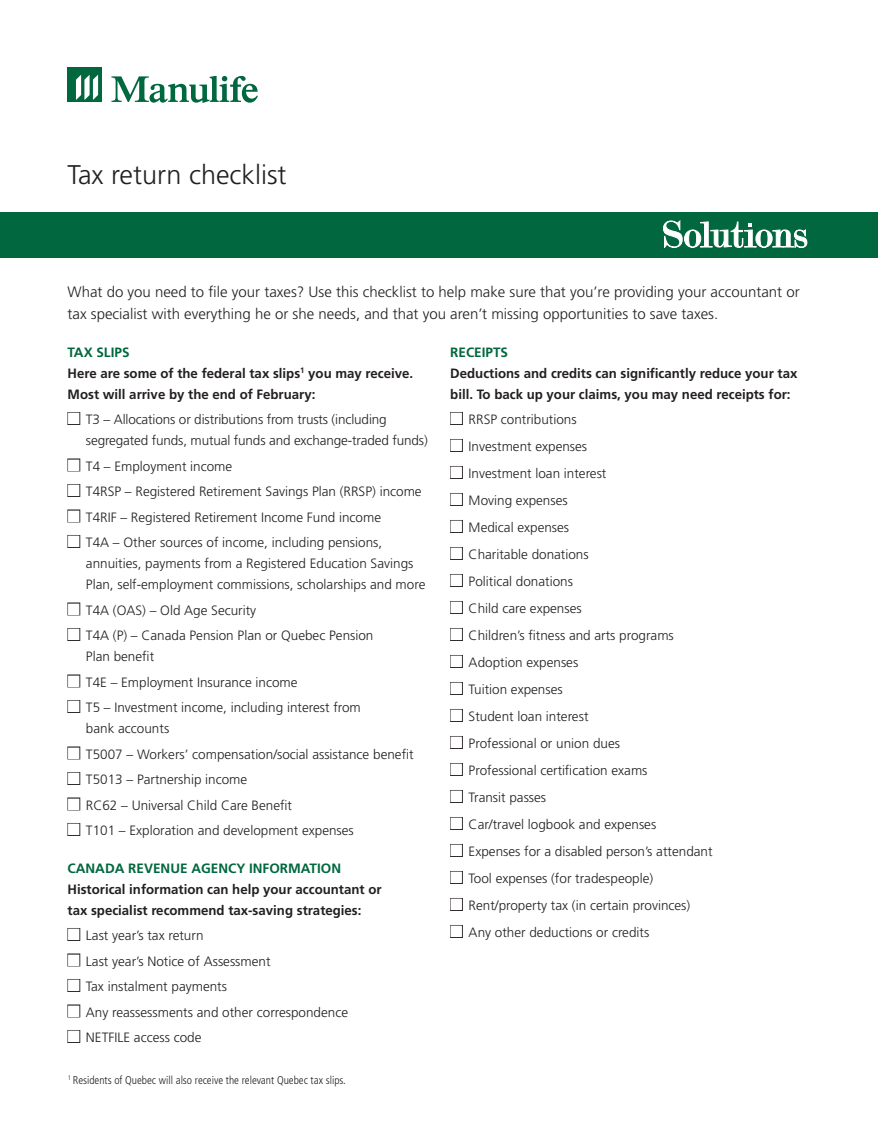
<style>
.page{position:relative;width:878px;height:1134px;background:#fff}
.page>*{position:absolute;margin:0;border:0;box-sizing:border-box;transform-origin:0 0}
.t1{font:300 27px "Frutiger LT Pro";color:#231f20}
.t2{font:300 15px/22.5px "Frutiger LT Pro";color:#231f20}
.t3{font:300 13.5px/21px "Frutiger LT Pro";color:#231f20}
.t4{font:700 13.5px/21px "Frutiger LT Pro";color:#231f20}
.t5{font:700 13.5px "Frutiger LT Pro";color:#00673e}
.t6{font:300 condensed 11.25px "Frutiger LT Pro";color:#231f20}
.s1{color:#00673e}
.s2{color:#fff}
</style>
<div class="page">
<svg style="left:111px;top:76px;width:147px;height:27px"></svg>
<div style="left:68px;top:68px;width:34px;height:34px;background:#00673e"></div>
<svg style="left:76px;top:75px;width:22px;height:25px"></svg>
<div style="left:0;top:212px;width:878px;height:46px;background:#00673e"></div>
<svg style="left:663px;top:221px;width:144px;height:27px"></svg>
<div style="left:67px;top:412px;width:13px;height:13px;border:2px solid #231f20"></div>
<div style="left:67px;top:458px;width:13px;height:13px;border:2px solid #231f20"></div>
<div style="left:67px;top:484px;width:13px;height:13px;border:2px solid #231f20"></div>
<div style="left:67px;top:509px;width:13px;height:13px;border:2px solid #231f20"></div>
<div style="left:67px;top:535px;width:13px;height:13px;border:2px solid #231f20"></div>
<div style="left:67px;top:602px;width:13px;height:13px;border:2px solid #231f20"></div>
<div style="left:67px;top:628px;width:13px;height:13px;border:2px solid #231f20"></div>
<div style="left:67px;top:674px;width:13px;height:13px;border:2px solid #231f20"></div>
<div style="left:67px;top:700px;width:13px;height:13px;border:2px solid #231f20"></div>
<div style="left:67px;top:746px;width:13px;height:13px;border:2px solid #231f20"></div>
<div style="left:67px;top:772px;width:13px;height:13px;border:2px solid #231f20"></div>
<div style="left:67px;top:797px;width:13px;height:13px;border:2px solid #231f20"></div>
<div style="left:67px;top:823px;width:13px;height:13px;border:2px solid #231f20"></div>
<div style="left:67px;top:928px;width:13px;height:13px;border:2px solid #231f20"></div>
<div style="left:67px;top:953px;width:13px;height:13px;border:2px solid #231f20"></div>
<div style="left:67px;top:979px;width:13px;height:13px;border:2px solid #231f20"></div>
<div style="left:67px;top:1004px;width:13px;height:13px;border:2px solid #231f20"></div>
<div style="left:67px;top:1030px;width:13px;height:13px;border:2px solid #231f20"></div>
<div style="left:450px;top:412px;width:13px;height:13px;border:2px solid #231f20"></div>
<div style="left:450px;top:439px;width:13px;height:13px;border:2px solid #231f20"></div>
<div style="left:450px;top:466px;width:13px;height:13px;border:2px solid #231f20"></div>
<div style="left:450px;top:493px;width:13px;height:13px;border:2px solid #231f20"></div>
<div style="left:450px;top:520px;width:13px;height:13px;border:2px solid #231f20"></div>
<div style="left:450px;top:547px;width:13px;height:13px;border:2px solid #231f20"></div>
<div style="left:450px;top:574px;width:13px;height:13px;border:2px solid #231f20"></div>
<div style="left:450px;top:601px;width:13px;height:13px;border:2px solid #231f20"></div>
<div style="left:450px;top:628px;width:13px;height:13px;border:2px solid #231f20"></div>
<div style="left:450px;top:655px;width:13px;height:13px;border:2px solid #231f20"></div>
<div style="left:450px;top:682px;width:13px;height:13px;border:2px solid #231f20"></div>
<div style="left:450px;top:709px;width:13px;height:13px;border:2px solid #231f20"></div>
<div style="left:450px;top:736px;width:13px;height:13px;border:2px solid #231f20"></div>
<div style="left:450px;top:763px;width:13px;height:13px;border:2px solid #231f20"></div>
<div style="left:450px;top:790px;width:13px;height:13px;border:2px solid #231f20"></div>
<div style="left:450px;top:817px;width:13px;height:13px;border:2px solid #231f20"></div>
<div style="left:450px;top:844px;width:13px;height:13px;border:2px solid #231f20"></div>
<div style="left:450px;top:871px;width:13px;height:13px;border:2px solid #231f20"></div>
<div style="left:450px;top:898px;width:13px;height:13px;border:2px solid #231f20"></div>
<div style="left:450px;top:925px;width:13px;height:13px;border:2px solid #231f20"></div>
<h1 class="t1" style="left:67px;top:163px;width:220px">Tax return checklist</h1>
<p class="t2" style="left:67px;top:281px;width:733px">What do you need to file your taxes? Use this checklist to help make sure that you’re providing your accountant or tax specialist with everything he or she needs, and that you aren’t missing opportunities to save taxes.</p>
<p class="t4" style="left:67px;top:343px;width:347px"><span class="s1">TAX SLIPS<br></span>Here are some of the federal tax slips<sup>1</sup> you may receive.<br>Most will arrive by the end of February:</p>
<p class="t3" style="left:86px;top:410px;width:343px;text-indent:-18px"><span class="s2">■</span> T3 – Allocations or distributions from trusts (including segregated funds, mutual funds and exchange-traded funds)</p>
<p class="t3" style="left:68px;top:456px;width:166px"><span class="s2">■</span> T4 – Employment income</p>
<p class="t3" style="left:68px;top:482px;width:355px"><span class="s2">■</span> T4RSP – Registered Retirement Savings Plan (RRSP) income</p>
<p class="t3" style="left:68px;top:507px;width:315px"><span class="s2">■</span> T4RIF – Registered Retirement Income Fund income</p>
<p class="t3" style="left:86px;top:533px;width:341px;text-indent:-18px"><span class="s2">■</span> T4A – Other sources of income, including pensions, annuities, payments from a Registered Education Savings<br>Plan, self-employment commissions, scholarships and more</p>
<p class="t3" style="left:68px;top:600px;width:190px"><span class="s2">■</span> T4A (OAS) – Old Age Security</p>
<p class="t3" style="left:86px;top:626px;width:289px;text-indent:-18px"><span class="s2">■</span> T4A (P) – Canada Pension Plan or Quebec Pension<br>Plan benefit</p>
<p class="t3" style="left:68px;top:672px;width:231px"><span class="s2">■</span> T4E – Employment Insurance income</p>
<p class="t3" style="left:86px;top:698px;width:276px;text-indent:-18px"><span class="s2">■</span> T5 – Investment income, including interest from bank accounts</p>
<p class="t3" style="left:68px;top:744px;width:347px"><span class="s2">■</span> T5007 – Workers’ compensation/social assistance benefit</p>
<p class="t3" style="left:68px;top:770px;width:181px"><span class="s2">■</span> T5013 – Partnership income</p>
<p class="t3" style="left:68px;top:795px;width:226px"><span class="s2">■</span> RC62 – Universal Child Care Benefit</p>
<p class="t3" style="left:68px;top:821px;width:288px"><span class="s2">■</span> T101 – Exploration and development expenses</p>
<p class="t5" style="left:67px;top:862px;width:275px">CANADA REVENUE AGENCY INFORMATION</p>
<p class="t4" style="left:68px;top:880px;width:315px">Historical information can help your accountant or tax specialist recommend tax-saving strategies:</p>
<p class="t3" style="left:68px;top:926px;width:138px"><span class="s2">■</span> Last year’s tax return</p>
<p class="t3" style="left:68px;top:951px;width:204px"><span class="s2">■</span> Last year’s Notice of Assessment</p>
<p class="t3" style="left:68px;top:977px;width:161px"><span class="s2">■</span> Tax instalment payments</p>
<p class="t3" style="left:68px;top:1002px;width:282px"><span class="s2">■</span> Any reassessments and other correspondence</p>
<p class="t3" style="left:68px;top:1028px;width:135px"><span class="s2">■</span> NETFILE access code</p>
<p class="t6" style="left:68px;top:1075px;width:279px"><sup>1</sup> Residents of Quebec will also receive the relevant Quebec tax slips.</p>
<p class="t5" style="left:450px;top:346px;width:59px">RECEIPTS</p>
<p class="t4" style="left:450px;top:364px;width:348px">Deductions and credits can significantly reduce your tax bill. To back up your claims, you may need receipts for:</p>
<p class="t3" style="left:450px;top:410px;width:128px"><span class="s2">■</span> RRSP contributions</p>
<p class="t3" style="left:450px;top:437px;width:138px"><span class="s2">■</span> Investment expenses</p>
<p class="t3" style="left:450px;top:464px;width:158px"><span class="s2">■</span> Investment loan interest</p>
<p class="t3" style="left:450px;top:491px;width:119px"><span class="s2">■</span> Moving expenses</p>
<p class="t3" style="left:450px;top:518px;width:120px"><span class="s2">■</span> Medical expenses</p>
<p class="t3" style="left:450px;top:545px;width:140px"><span class="s2">■</span> Charitable donations</p>
<p class="t3" style="left:450px;top:572px;width:124px"><span class="s2">■</span> Political donations</p>
<p class="t3" style="left:450px;top:599px;width:133px"><span class="s2">■</span> Child care expenses</p>
<p class="t3" style="left:450px;top:626px;width:225px"><span class="s2">■</span> Children’s fitness and arts programs</p>
<p class="t3" style="left:450px;top:653px;width:129px"><span class="s2">■</span> Adoption expenses</p>
<p class="t3" style="left:450px;top:680px;width:114px"><span class="s2">■</span> Tuition expenses</p>
<p class="t3" style="left:450px;top:707px;width:140px"><span class="s2">■</span> Student loan interest</p>
<p class="t3" style="left:450px;top:734px;width:171px"><span class="s2">■</span> Professional or union dues</p>
<p class="t3" style="left:450px;top:761px;width:199px"><span class="s2">■</span> Professional certification exams</p>
<p class="t3" style="left:450px;top:788px;width:97px"><span class="s2">■</span> Transit passes</p>
<p class="t3" style="left:450px;top:815px;width:207px"><span class="s2">■</span> Car/travel logbook and expenses</p>
<p class="t3" style="left:450px;top:842px;width:264px"><span class="s2">■</span> Expenses for a disabled person’s attendant</p>
<p class="t3" style="left:450px;top:869px;width:204px"><span class="s2">■</span> Tool expenses (for tradespeople)</p>
<p class="t3" style="left:450px;top:896px;width:241px"><span class="s2">■</span> Rent/property tax (in certain provinces)</p>
<p class="t3" style="left:450px;top:923px;width:200px"><span class="s2">■</span> Any other deductions or credits</p>
</div>
